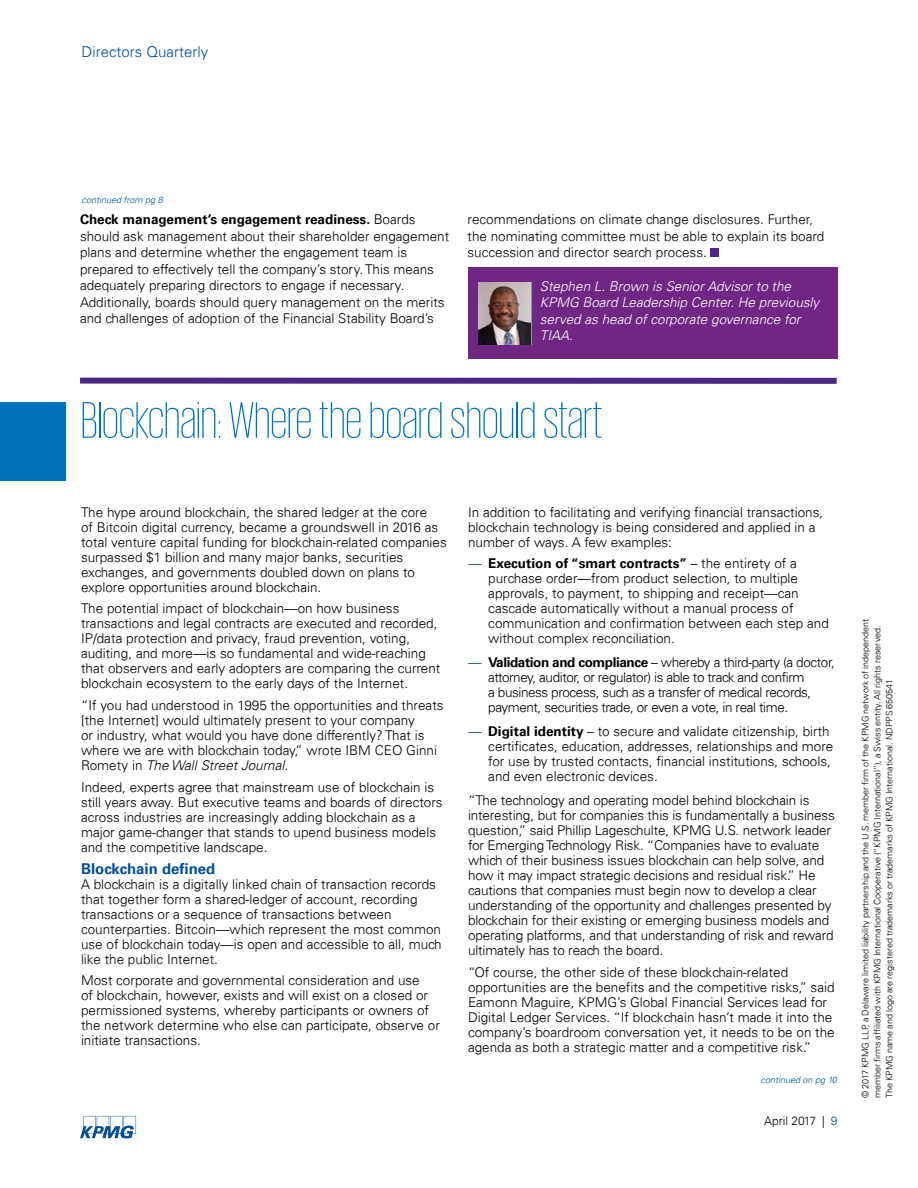
<style>
.page{position:relative;width:918px;height:1188px;background:#fff}
.page>*{position:absolute;margin:0;border:0;box-sizing:border-box;transform-origin:0 0}
.Subhead_10pt{font:200 52.5px "KPMG";color:#0072bc}
.t1{font:300 15px "Univers 45";color:#004e98}
.Subhead_10pt-2{font:700 15px "Univers 65";color:#004e98}
.Bodycopy_10pt{font:300 13.5px/15px "Univers 45";color:#000}
.Bodycopy_10pt-2{font:300 13.5px/15px "Univers 45";letter-spacing:-.03em;color:#000}
.Bodycopy_10pt-3{font:italic 300 13.5px/16.5px "Univers 45";color:#fff}
.t2{font:300 12px "Univers 45";color:#000}
.t3{font:300 9px/12px "Univers 45";color:#000}
.Subhead_10pt_White{font:italic 300 9px "Univers 45";color:#004e98}
.s1{font-family:"Univers 65";font-weight:700}
.s2{font-style:italic}
.s3{color:#004e98}
</style>
<div class="page">
<div style="left:0;top:402px;width:65px;height:79px;background:#0072bc"></div>
<div style="left:711px;top:248px;width:8px;height:9px;background:#4b2884"></div>
<div style="left:468px;top:267px;width:370px;height:92px;background:#702784"></div>
<div style="left:80px;top:378px;width:757px;height:6px;background:#4b2884"></div>
<img style="left:479px;top:282px;width:52px;height:63px">
<svg style="left:80px;top:1116px;width:56px;height:22px"></svg>
<p class="t1" style="left:82px;top:42px;width:128px">Directors Quarterly</p>
<h2 class="Subhead_10pt_White" style="left:82px;top:194px;width:83px">continued from pg 8</h2>
<h2 class="Bodycopy_10pt" style="left:80px;top:211px;width:371px;line-height:16.5px"><span class="s1">Check management’s engagement readiness.</span> Boards should ask management about their shareholder engagement plans and determine whether the engagement team is prepared to effectively tell the company’s story. This means adequately preparing directors to engage if necessary.<br>Additionally, boards should query management on the merits and challenges of adoption of the Financial Stability Board’s</h2>
<h2 class="Bodycopy_10pt" style="left:468px;top:211px;width:358px;line-height:16.5px">recommendations on climate change disclosures. Further, the nominating committee must be able to explain its board succession and director search process.</h2>
<h2 class="Bodycopy_10pt-3" style="left:540px;top:278px;width:281px">Stephen L. Brown is Senior Advisor to the KPMG Board Leadership Center. He previously served as head of corporate governance for TIAA.</h2>
<h2 class="Subhead_10pt" style="left:81px;top:395px;width:523px">Blockchain: Where the board should start</h2>
<h2 class="Bodycopy_10pt" style="left:81px;top:504px;width:367px">The hype around blockchain, the shared ledger at the core<br>of Bitcoin digital currency, became a groundswell in 2016 as total venture capital funding for blockchain-related companies surpassed $1 billion and many major banks, securities exchanges, and governments doubled down on plans to explore opportunities around blockchain.</h2>
<h2 class="Bodycopy_10pt" style="left:81px;top:601px;width:361px">The potential impact of blockchain—on how business transactions and legal contracts are executed and recorded, IP/data protection and privacy, fraud prevention, voting, auditing, and more—is so fundamental and wide-reaching that observers and early adopters are comparing the current blockchain ecosystem to the early days of the Internet.</h2>
<h2 class="Bodycopy_10pt" style="left:81px;top:698px;width:364px">“If you had understood in 1995 the opportunities and threats [the Internet] would ultimately present to your company<br>or industry, what would you have done differently? That is where we are with blockchain today,” wrote IBM CEO Ginni Romety in <span class="s2">The Wall Street Journal</span>.</h2>
<h2 class="Bodycopy_10pt" style="left:81px;top:780px;width:363px">Indeed, experts agree that mainstream use of blockchain is still years away. But executive teams and boards of directors across industries are increasingly adding blockchain as a major game-changer that stands to upend business models and the competitive landscape.</h2>
<h2 class="Subhead_10pt-2" style="left:81px;top:860px;width:136px">Blockchain defined</h2>
<h2 class="Bodycopy_10pt" style="left:81px;top:876px;width:362px">A blockchain is a digitally linked chain of transaction records that together form a shared-ledger of account, recording transactions or a sequence of transactions between counterparties. Bitcoin—which represent the most common use of blockchain today—is open and accessible to all, much like the public Internet.</h2>
<h2 class="Bodycopy_10pt" style="left:81px;top:973px;width:360px">Most corporate and governmental consideration and use<br>of blockchain, however, exists and will exist on a closed or permissioned systems, whereby participants or owners of the network determine who else can participate, observe or initiate transactions.</h2>
<h2 class="Bodycopy_10pt" style="left:468px;top:504px;width:357px">In addition to facilitating and verifying financial transactions, blockchain technology is being considered and applied in a number of ways. A few examples:</h2>
<p class="Bodycopy_10pt" style="left:488px;top:556px;width:342px;text-indent:-20px"><span class="s3">—</span> <span class="s1">Execution of “smart contracts”</span> – the entirety of a purchase order—from product selection, to multiple approvals, to payment, to shipping and receipt—can cascade automatically without a manual process of communication and confirmation between each step and without complex reconciliation.</p>
<p class="Bodycopy_10pt-2" style="left:488px;top:655px;width:348px;text-indent:-20px"><span class="s3">—</span> <span class="s1">Validation and compliance</span> – whereby a third-party (a doctor, attorney, auditor, or regulator) is able to track and confirm<br>a business process, such as a transfer of medical records, payment, securities trade, or even a vote, in real time.</p>
<p class="Bodycopy_10pt" style="left:488px;top:724px;width:347px;text-indent:-20px"><span class="s3">—</span> <span class="s1">Digital identity</span> – to secure and validate citizenship, birth certificates, education, addresses, relationships and more for use by trusted contacts, financial institutions, schools, and even electronic devices.</p>
<h2 class="Bodycopy_10pt" style="left:468px;top:793px;width:368px">“The technology and operating model behind blockchain is interesting, but for companies this is fundamentally a business question,” said Phillip Lageschulte, KPMG U.S. network leader for Emerging Technology Risk. “Companies have to evaluate which of their business issues blockchain can help solve, and how it may impact strategic decisions and residual risk.” He cautions that companies must begin now to develop a clear understanding of the opportunity and challenges presented by blockchain for their existing or emerging business models and operating platforms, and that understanding of risk and reward ultimately has to reach the board.</h2>
<h2 class="Bodycopy_10pt" style="left:468px;top:965px;width:368px">“Of course, the other side of these blockchain-related opportunities are the benefits and the competitive risks,” said Eamonn Maguire, KPMG’s Global Financial Services lead for Digital Ledger Services. “If blockchain hasn’t made it into the company’s boardroom conversation yet, it needs to be on the agenda as both a strategic matter and a competitive risk.”</h2>
<h2 class="Subhead_10pt_White" style="left:761px;top:1075px;width:78px">continued on pg 10</h2>
<p class="t2" style="left:764px;top:1113px;width:75px">April 2017 | <span class="s3">9</span></p>
<p class="t3" style="left:859px;top:1098px;width:481px;rotate:-90deg">© 2017 KPMG LLP, a Delaware limited liability partnership and the U.S. member firm of the KPMG network of independent member firms affiliated with KPMG International Cooperative (“KPMG International”), a Swiss entity. All rights reserved.<br>The KPMG name and logo are registered trademarks or trademarks of KPMG International. NDPPS 650541</p>
</div>
